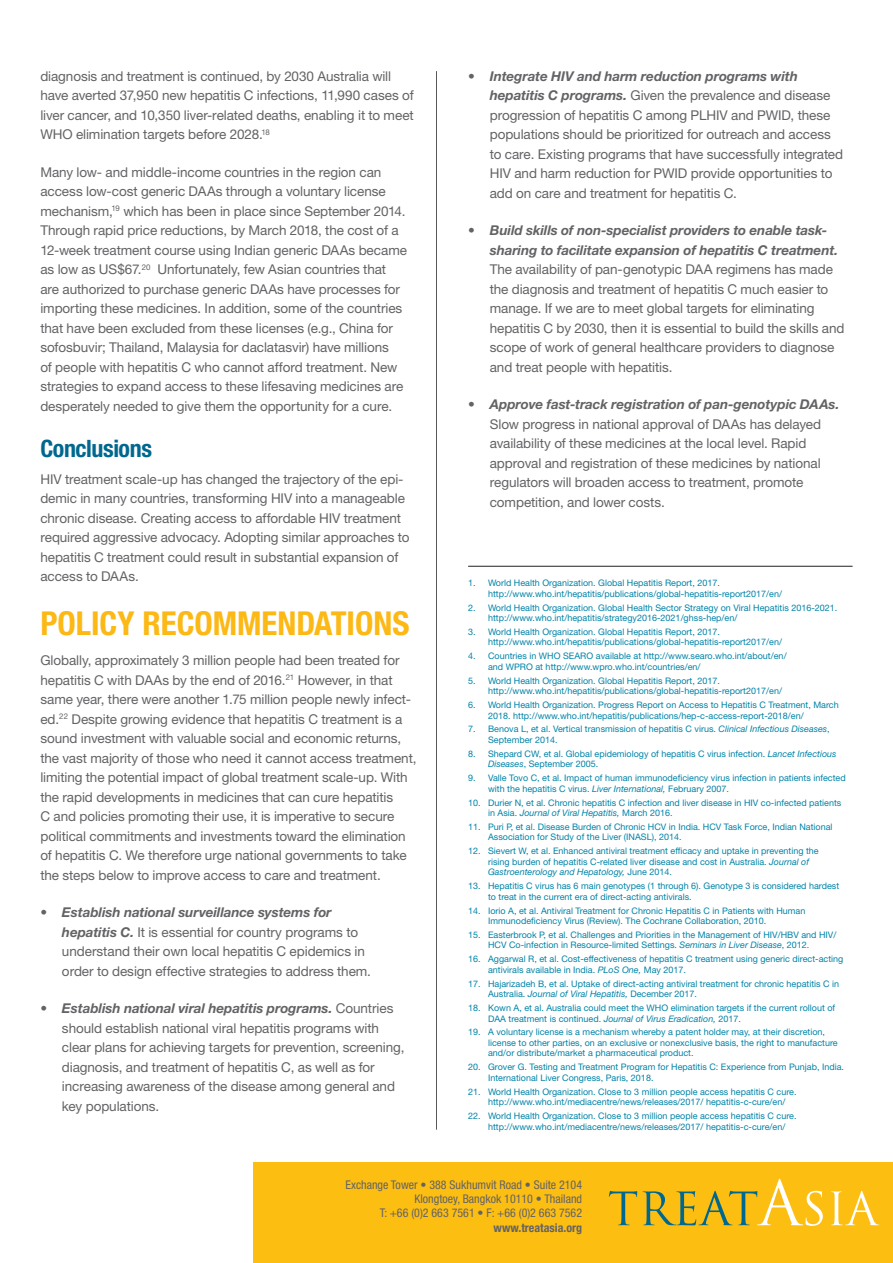
<style>
.page{position:relative;width:893px;height:1263px;background:#fff}
.page>*{position:absolute;margin:0;border:0;box-sizing:border-box;transform-origin:0 0}
.t1{font:700 condensed 33px "Helvetica Neue LT Std";color:#fcb814}
.t2{font:700 condensed 24px "Helvetica Neue LT Std";letter-spacing:-.02em;color:#00688f}
.t3{font:13.5px/19.5px "Helvetica Neue LT Std";letter-spacing:-.005em;color:#636366}
.t4{font:italic 700 13.5px/19.5px "Helvetica Neue LT Std";letter-spacing:-.005em;color:#636366}
.t5{font:condensed 12px/14.4px "Helvetica Neue LT Std";color:#636366;text-align:right}
.t6{font:700 condensed 12px "Helvetica Neue LT Std";color:#636366}
.t7{font:9px/10.5px "Helvetica Neue LT Std";color:#0183a8}
.s1{font-weight:700;font-style:italic}
.s2{font-weight:400;font-style:normal}
.s3{font-style:italic}
</style>
<div class="page">
<hr style="left:436px;top:71px;width:1px;height:1059px;background:#231f20">
<div style="left:253px;top:1163px;width:640px;height:100px;background:#fdbe12"></div>
<svg style="left:609px;top:1191px;width:28px;height:34px"></svg>
<svg style="left:831px;top:1191px;width:48px;height:34px"></svg>
<svg style="left:643px;top:1179px;width:180px;height:47px"></svg>
<hr style="left:468px;top:566px;width:385px;height:1px;background:#231f20">
<p class="t3" style="left:40px;top:66px;width:375px">diagnosis and treatment is continued, by 2030 Australia will have averted 37,950 new hepatitis C infections, 11,990 cases of liver cancer, and 10,350 liver-related deaths, enabling it to meet WHO elimination targets before 2028.<sup>18</sup></p>
<p class="t3" style="left:40px;top:162px;width:368px">Many low- and middle-income countries in the region can access low-cost generic DAAs through a voluntary license mechanism,<sup>19</sup> which has been in place since September 2014.<br>Through rapid price reductions, by March 2018, the cost of a 12-week treatment course using Indian generic DAAs became as low as US$67.<sup>20</sup> Unfortunately, few Asian countries that are authorized to purchase generic DAAs have processes for importing these medicines. In addition, some of the countries that have been excluded from these licenses (e.g., China for sofosbuvir; Thailand, Malaysia for daclatasvir) have millions<br>of people with hepatitis C who cannot afford treatment. New strategies to expand access to these lifesaving medicines are desperately needed to give them the opportunity for a cure.</p>
<h2 class="t2" style="left:40px;top:434px;width:113px">Conclusions</h2>
<p class="t3" style="left:40px;top:469px;width:371px">HIV treatment scale-up has changed the trajectory of the epi&shy;demic in many countries, transforming HIV into a manageable chronic disease. Creating access to affordable HIV treatment required aggressive advocacy. Adopting similar approaches to hepatitis C treatment could result in substantial expansion of access to DAAs.</p>
<h1 class="t1" style="left:40px;top:603px;width:371px">POLICY RECOMMENDATIONS</h1>
<p class="t3" style="left:40px;top:650px;width:378px">Globally, approximately 3 million people had been treated for hepatitis C with DAAs by the end of 2016.<sup>21</sup> However, in that same year, there were another 1.75 million people newly infect&shy;ed.<sup>22</sup> Despite growing evidence that hepatitis C treatment is a sound investment with valuable social and economic returns, the vast majority of those who need it cannot access treatment, limiting the potential impact of global treatment scale-up. With the rapid developments in medicines that can cure hepatitis<br>C and policies promoting their use, it is imperative to secure political commitments and investments toward the elimination of hepatitis C. We therefore urge national governments to take the steps below to improve access to care and treatment.</p>
<p class="t3" style="left:62px;top:902px;width:311px;text-indent:-22px"><span class="s1">• Establish national surveillance systems for hepatitis C.</span> It is essential for country programs to understand their own local hepatitis C epidemics in order to design effective strategies to address them.</p>
<p class="t3" style="left:62px;top:998px;width:344px;text-indent:-22px">• <span class="s1">Establish national viral hepatitis programs.</span> Countries should establish national viral hepatitis programs with clear plans for achieving targets for prevention, screening, diagnosis, and treatment of hepatitis C, as well as for increasing awareness of the disease among general and key populations.</p>
<p class="t3" style="left:490px;top:66px;width:355px;text-indent:-22px">• <span class="s1">Integrate HIV and harm reduction programs with hepatitis C programs.</span> Given the prevalence and disease progression of hepatitis C among PLHIV and PWID, these populations should be prioritized for outreach and access to care. Existing programs that have successfully integrated HIV and harm reduction for PWID provide opportunities to add on care and treatment for hepatitis C.</p>
<p class="t4" style="left:490px;top:220px;width:350px;text-indent:-22px"><span class="s2">•</span> Build skills of non-specialist providers to enable task&shy;sharing to facilitate expansion of hepatitis C treatment.</p>
<p class="t3" style="left:490px;top:259px;width:356px">The availability of pan-genotypic DAA regimens has made the diagnosis and treatment of hepatitis C much easier to manage. If we are to meet global targets for eliminating hepatitis C by 2030, then it is essential to build the skills and scope of work of general healthcare providers to diagnose and treat people with hepatitis.</p>
<p class="t3" style="left:490px;top:394px;width:351px;text-indent:-22px">• <span class="s1">Approve fast-track registration of pan-genotypic DAAs.<br></span>Slow progress in national approval of DAAs has delayed availability of these medicines at the local level. Rapid approval and registration of these medicines by national regulators will broaden access to treatment, promote competition, and lower costs.</p>
<p class="t7" style="left:488px;top:578px;width:295px;text-indent:-20px">1. World Health Organization. Global Hepatitis Report, 2017. http://www.who.int/hepatitis/publications/global-hepatitis-report2017/en/</p>
<p class="t7" style="left:488px;top:602px;width:351px;text-indent:-20px">2. World Health Organization. Global Health Sector Strategy on Viral Hepatitis 2016-2021. http://www.who.int/hepatitis/strategy2016-2021/ghss-hep/en/</p>
<p class="t7" style="left:488px;top:626px;width:295px;text-indent:-20px">3. World Health Organization. Global Hepatitis Report, 2017. http://www.who.int/hepatitis/publications/global-hepatitis-report2017/en/</p>
<p class="t7" style="left:488px;top:651px;width:300px;text-indent:-20px">4. Countries in WHO SEARO available at http://www.searo.who.int/about/en/ and WPRO at http://www.wpro.who.int/countries/en/</p>
<p class="t7" style="left:488px;top:675px;width:295px;text-indent:-20px">5. World Health Organization. Global Hepatitis Report, 2017. http://www.who.int/hepatitis/publications/global-hepatitis-report2017/en/</p>
<p class="t7" style="left:488px;top:699px;width:352px;text-indent:-20px">6. World Health Organization. Progress Report on Access to Hepatitis C Treatment, March<br>2018. http://www.who.int/hepatitis/publications/hep-c-access-report-2018/en/</p>
<p class="t7" style="left:488px;top:724px;width:343px;text-indent:-20px">7. Benova L, et al. Vertical transmission of hepatitis C virus. <span class="s3">Clinical Infectious Diseases</span>,<br>September 2014.</p>
<p class="t7" style="left:488px;top:748px;width:350px;text-indent:-20px">8. Shepard CW, et al. Global epidemiology of hepatitis C virus infection. <span class="s3">Lancet Infectious<br>Diseases</span>, September 2005.</p>
<p class="t7" style="left:488px;top:773px;width:359px;text-indent:-20px">9. Valle Tovo C, et al. Impact of human immunodeficiency virus infection in patients infected with the hepatitis C virus. <span class="s3">Liver International,</span> February 2007.</p>
<p class="t7" style="left:488px;top:797px;width:355px;text-indent:-20px">10. Durier N, et al. Chronic hepatitis C infection and liver disease in HIV co-infected patients in Asia. <span class="s3">Journal of Viral Hepatitis,</span> March 2016.</p>
<p class="t7" style="left:488px;top:821px;width:346px;text-indent:-20px">11. Puri P, et al. Disease Burden of Chronic HCV in India. HCV Task Force, Indian National<br>Association for Study of the Liver (INASL), 2014.</p>
<p class="t7" style="left:488px;top:846px;width:332px;text-indent:-20px">12. Sievert W, et al. Enhanced antiviral treatment efficacy and uptake in preventing the rising burden of hepatitis C-related liver disease and cost in Australia. <span class="s3">Journal of<br>Gastroenterology and Hepatology,</span> June 2014.</p>
<p class="t7" style="left:488px;top:881px;width:353px;text-indent:-20px">13. Hepatitis C virus has 6 main genotypes (1 through 6). Genotype 3 is considered hardest to treat in the current era of direct-acting antivirals.</p>
<p class="t7" style="left:488px;top:905px;width:319px;text-indent:-20px">14. Iorio A, et al. Antiviral Treatment for Chronic Hepatitis C in Patients with Human<br>Immunodeficiency Virus (Review). The Cochrane Collaboration, 2010.</p>
<p class="t7" style="left:488px;top:929px;width:350px;text-indent:-20px">15. Easterbrook P, et al. Challenges and Priorities in the Management of HIV/HBV and HIV/<br>HCV Co-infection in Resource-limited Settings. <span class="s3">Seminars in Liver Disease</span>, 2012.</p>
<p class="t7" style="left:488px;top:954px;width:357px;text-indent:-20px">16. Aggarwal R, et al. Cost-effectiveness of hepatitis C treatment using generic direct-acting antivirals available in India. <span class="s3">PLoS One,</span> May 2017.</p>
<p class="t7" style="left:488px;top:978px;width:353px;text-indent:-20px">17. Hajarizadeh B, et al. Uptake of direct-acting antiviral treatment for chronic hepatitis C in<br>Australia. <span class="s3">Journal of Viral Hepatitis,</span> December 2017.</p>
<p class="t7" style="left:488px;top:1002px;width:349px;text-indent:-20px">18. Kown A, et al. Australia could meet the WHO elimination targets if the current rollout of<br>DAA treatment is continued. <span class="s3">Journal of Virus Eradication,</span> 2017.</p>
<p class="t7" style="left:488px;top:1027px;width:351px;text-indent:-20px">19. A voluntary license is a mechanism whereby a patent holder may, at their discretion, license to other parties, on an exclusive or nonexclusive basis, the right to manufacture and/or distribute/market a pharmaceutical product.</p>
<p class="t7" style="left:488px;top:1062px;width:357px;text-indent:-20px">20. Grover G. Testing and Treatment Program for Hepatitis C: Experience from Punjab, India.<br>International Liver Congress, Paris, 2018.</p>
<p class="t7" style="left:488px;top:1086px;width:310px;text-indent:-20px">21. World Health Organization. Close to 3 million people access hepatitis C cure. http://www.who.int/mediacentre/news/releases/2017/ hepatitis-c-cure/en/</p>
<p class="t7" style="left:488px;top:1110px;width:310px;text-indent:-20px">22. World Health Organization. Close to 3 million people access hepatitis C cure. http://www.who.int/mediacentre/news/releases/2017/ hepatitis-c-cure/en/</p>
<p class="t5" style="left:346px;top:1177px;width:238px">Exchange Tower • 388 Sukhumvit Road • Suite 2104<br>Klongtoey, Bangkok 10110 • Thailand<br>T: +66 (0)2 663 7561 • F: +66 (0)2 663 7562</p>
<p class="t6" style="left:494px;top:1220px;width:90px">www.treatasia.org</p>
</div>
